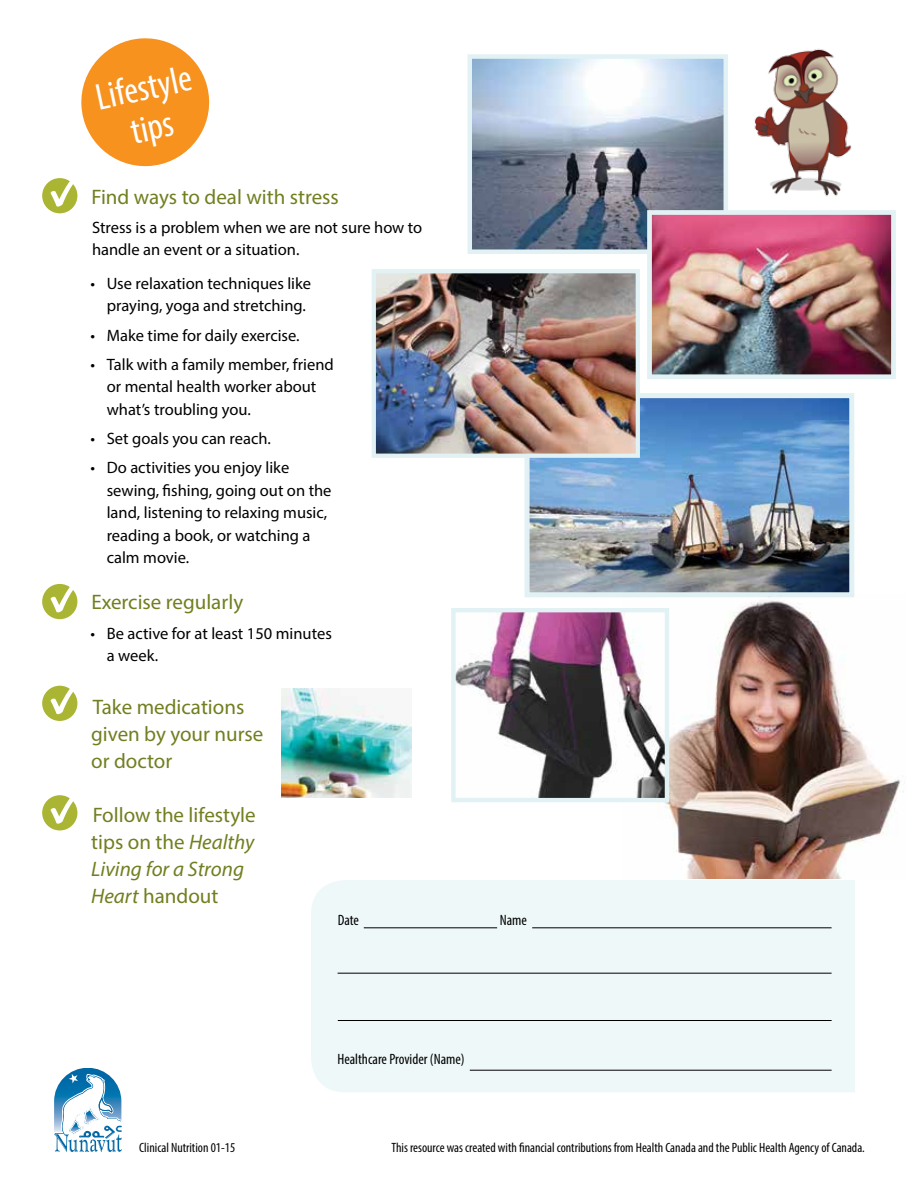
<style>
.page{position:relative;width:918px;height:1188px;background:#fff}
.page>*{position:absolute;margin:0;border:0;box-sizing:border-box;transform-origin:0 0}
.t1{font:condensed 37.65px/40.5px "Myriad Pro";color:#fff;text-align:center}
.t2{font:21px/27px "Myriad Pro";color:#727e1f}
.t3{font:16.5px/22.5px "Myriad Pro";color:#000}
.t4{font:condensed 15px "Myriad Pro";color:#000}
.t5{font:condensed 13.5px "Myriad Pro";color:#000}
.s1{font-style:italic}
</style>
<div class="page">
<img style="left:473px;top:59px;width:250px;height:190px">
<div style="left:468px;top:54px;width:260px;height:200px;border:4px solid #e2f2f4"></div>
<img style="left:531px;top:399px;width:317px;height:192px">
<div style="left:525px;top:393px;width:329px;height:204px;border:5px solid #e2f2f4"></div>
<img style="left:281px;top:688px;width:130px;height:110px">
<img style="left:653px;top:216px;width:237px;height:157px">
<div style="left:647px;top:210px;width:249px;height:169px;border:5px solid #e2f2f4"></div>
<svg style="left:81px;top:38px;width:129px;height:129px"></svg>
<img style="left:623px;top:594px;width:281px;height:285px">
<img style="left:456px;top:613px;width:208px;height:184px">
<div style="left:451px;top:608px;width:218px;height:194px;border:4px solid #e2f2f4"></div>
<img style="left:377px;top:274px;width:258px;height:179px">
<div style="left:372px;top:269px;width:268px;height:189px;border:4px solid #e2f2f4"></div>
<div style="left:311px;top:880px;width:544px;height:212px;background:#eff8f9"></div>
<hr style="left:364px;top:928px;width:133px;height:1px;background:#000">
<hr style="left:532px;top:928px;width:300px;height:1px;background:#000">
<hr style="left:338px;top:973px;width:494px;height:1px;background:#000">
<hr style="left:338px;top:1020px;width:494px;height:1px;background:#000">
<hr style="left:470px;top:1070px;width:362px;height:1px;background:#000">
<img style="left:754px;top:49px;width:98px;height:148px">
<div style="left:42px;top:178px;width:35px;height:35px;background:#a9b533;border-radius:50%"></div>
<svg style="left:50px;top:178px;width:28px;height:29px"></svg>
<div style="left:42px;top:584px;width:35px;height:35px;background:#a9b533;border-radius:50%"></div>
<svg style="left:50px;top:584px;width:28px;height:28px"></svg>
<div style="left:42px;top:686px;width:35px;height:35px;background:#a9b533;border-radius:50%"></div>
<svg style="left:50px;top:685px;width:28px;height:29px"></svg>
<div style="left:42px;top:795px;width:35px;height:35px;background:#a9b533;border-radius:50%"></div>
<svg style="left:50px;top:795px;width:28px;height:29px"></svg>
<svg style="left:54px;top:1068px;width:68px;height:84px"></svg>
<h1 class="t1" style="left:92px;top:77px;width:98px;rotate:-12deg">Lifestyle tips</h1>
<p class="t2" style="left:91px;top:183px;width:249px">Find ways to deal with stress</p>
<p class="t3" style="left:92px;top:216px;width:332px">Stress is a problem when we are not sure how to handle an event or a situation.</p>
<p class="t3" style="left:107px;top:272px;width:206px;text-indent:-16px">• Use relaxation techniques like praying, yoga and stretching.</p>
<p class="t3" style="left:91px;top:324px;width:211px">• Make time for daily exercise.</p>
<p class="t3" style="left:107px;top:353px;width:229px;text-indent:-16px">• Talk with a family member, friend or mental health worker about what’s troubling you.</p>
<p class="t3" style="left:91px;top:427px;width:182px">• Set goals you can reach.</p>
<p class="t3" style="left:107px;top:456px;width:226px;text-indent:-16px">• Do activities you enjoy like sewing, fishing, going out on the land, listening to relaxing music, reading a book, or watching a calm movie.</p>
<p class="t2" style="left:91px;top:588px;width:153px">Exercise regularly</p>
<p class="t3" style="left:107px;top:622px;width:227px;text-indent:-16px">• Be active for at least 150 minutes a week.</p>
<p class="t2" style="left:91px;top:693px;width:174px">Take medications given by your nurse or doctor</p>
<p class="t2" style="left:91px;top:801px;width:166px">Follow the lifestyle tips on the <span class="s1">Healthy<br>Living for a Strong<br>Heart</span> handout</p>
<p class="t4" style="left:338px;top:911px;width:23px">Date</p>
<p class="t4" style="left:500px;top:911px;width:29px">Name</p>
<p class="t4" style="left:338px;top:1050px;width:129px">Healthcare Provider (Name)</p>
<p class="t5" style="left:139px;top:1139px;width:97px">Clinical Nutrition 01-15</p>
<p class="t5" style="left:392px;top:1139px;width:475px">This resource was created with financial contributions from Health Canada and the Public Health Agency of Canada.</p>
</div>
